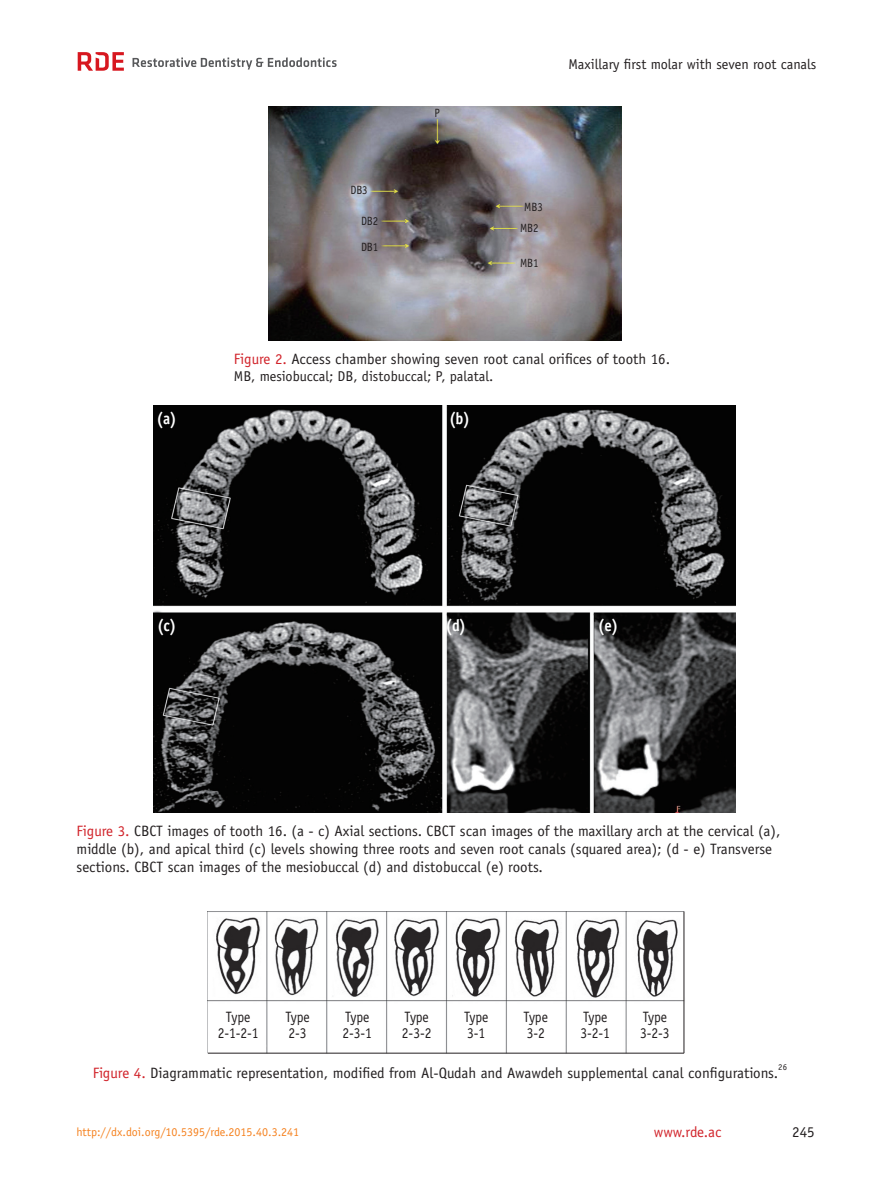
<style>
.page{position:relative;width:893px;height:1191px;background:#fff}
.page>*{position:absolute;margin:0;border:0;box-sizing:border-box;transform-origin:0 0}
.t1{font:700 16.5px "Officina Sans Std";color:#fff;scale:.9 1}
.t2{font:15px/18px "Officina Sans Std";color:#231f20}
.t3{font:15px/16.5px "Officina Sans Std";color:#231f20;scale:.9 1}
.t4{font:15px "Officina Sans Std";color:#d1232a}
.t5{font:14.25px "Officina Sans Std";color:#231f20}
.t6{font:12px "Officina Sans Std";color:#f58220}
.t7{font:12px/25.5px "Officina Sans Std";letter-spacing:-.005em;color:#231f20;scale:.9 1}
.t8{font:8.7px "Officina Sans Std";color:#231f20}
.s1{color:#d1232a}
</style>
<div class="page">
<svg style="left:133px;top:57px;width:204px;height:13px"></svg>
<svg style="left:78px;top:52px;width:46px;height:19px"></svg>
<img style="left:154px;top:405px;width:582px;height:408px">
<img style="left:268px;top:106px;width:353px;height:235px">
<img style="left:208px;top:911px;width:477px;height:143px">
<hr style="left:684px;top:911px;width:1px;height:142px;background:#231f20">
<hr style="left:208px;top:1053px;width:476px;height:1px;background:#231f20">
<p class="t7" style="left:350px;top:177px;width:21px">DB3</p>
<p class="t7" style="left:361px;top:208px;width:21px">DB2<br>DB1</p>
<p class="t7" style="left:434px;top:101px;width:8px">P</p>
<p class="t5" style="left:569px;top:55px;width:249px">Maxillary first molar with seven root canals</p>
<p class="t7" style="left:520px;top:196px;width:27px;line-height:21px;text-align:center">MB3<br>MB2</p>
<p class="t7" style="left:520px;top:250px;width:22px">MB1</p>
<p class="t2" style="left:234px;top:350px;width:438px"><span class="s1">Figure 2.</span> Access chamber showing seven root canal orifices of tooth 16.</p>
<p class="t5" style="left:234px;top:368px;width:261px">MB, mesiobuccal; DB, distobuccal; P, palatal.</p>
<p class="t1" style="left:157px;top:408px;width:24px">(a)</p>
<p class="t1" style="left:449px;top:408px;width:25px">(b)</p>
<p class="t1" style="left:157px;top:615px;width:23px">(c)</p>
<p class="t1" style="left:445px;top:615px;width:25px">(d)</p>
<p class="t1" style="left:598px;top:615px;width:24px">(e)</p>
<p class="t2" style="left:77px;top:822px;width:705px"><span class="s1">Figure 3.</span> CBCT images of tooth 16. (a - c) Axial sections. CBCT scan images of the maxillary arch at the cervical (a), middle (b), and apical third (c) levels showing three roots and seven root canals (squared area); (d - e) Transverse sections. CBCT scan images of the mesiobuccal (d) and distobuccal (e) roots.</p>
<p class="t3" style="left:218px;top:1008px;width:47px;text-align:center">Type<br>2-1-2-1</p>
<p class="t3" style="left:285px;top:1008px;width:28px">Type<br>2-3</p>
<p class="t3" style="left:342px;top:1008px;width:34px">Type<br>2-3-1</p>
<p class="t3" style="left:402px;top:1008px;width:34px">Type<br>2-3-2</p>
<p class="t3" style="left:464px;top:1008px;width:28px">Type<br>3-1</p>
<p class="t3" style="left:524px;top:1008px;width:28px">Type<br>3-2</p>
<p class="t3" style="left:580px;top:1008px;width:34px">Type<br>3-2-1</p>
<p class="t3" style="left:640px;top:1008px;width:34px">Type<br>3-2-3</p>
<p class="t2" style="left:93px;top:1063px;width:687px"><span class="s1">Figure 4.</span> Diagrammatic representation, modified from Al-Qudah and Awawdeh supplemental canal configurations.</p>
<p class="t8" style="left:778px;top:1062px;width:10px">26</p>
<p class="t6" style="left:77px;top:1124px;width:224px">http://dx.doi.org/10.5395/rde.2015.40.3.241</p>
<p class="t4" style="left:654px;top:1122px;width:69px">www.rde.ac</p>
<p class="t2" style="left:792px;top:1122px;width:24px">245</p>
</div>
